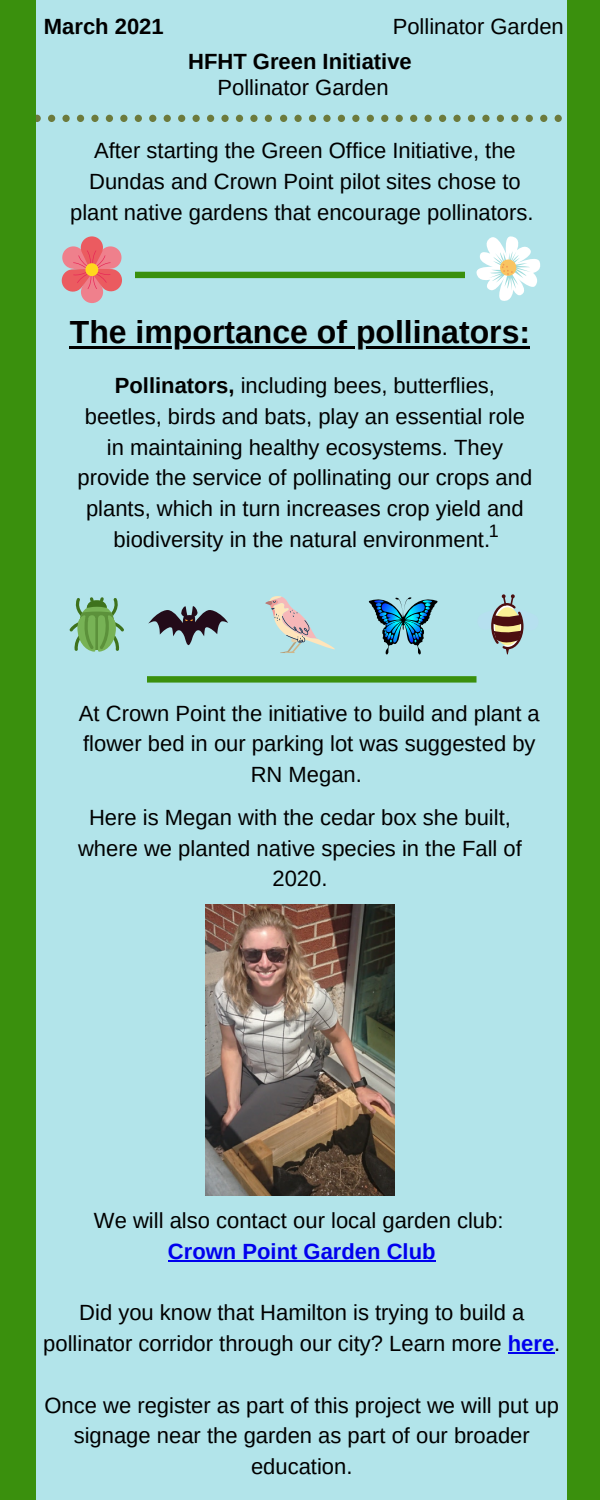
<style>
.page{position:relative;width:600px;height:1500px;background:#b2e4ea}
.page>*{position:absolute;margin:0;border:0;box-sizing:border-box;transform-origin:0 0}
.t1{font:700 32px "Arimo";color:#000}
.t2{font:22px/30.8px "Arimo";color:#000;text-align:center}
.t3{font:700 22px "Arimo";color:#000}
.t4{font:700 22px "Arimo";color:#00e}
.t5{font:18px "Arimo";color:#000}
.s1{font-weight:700}
.s2{font-weight:700;color:#00e}
</style>
<div class="page">
<svg style="left:36px;top:115px;width:236px;height:7px"></svg>
<svg style="left:280px;top:115px;width:288px;height:7px"></svg>
<div style="left:0;top:0;width:36px;height:1500px;background:#3a900d"></div>
<div style="left:568px;top:0;width:32px;height:1500px;background:#3a900d"></div>
<div style="left:135px;top:272px;width:330px;height:6px;background:#3a900d"></div>
<svg style="left:147px;top:676px;width:330px;height:7px"></svg>
<img style="left:206px;top:905px;width:188px;height:290px">
<hr style="left:168px;top:1260px;width:268px;height:2px;background:#00e">
<hr style="left:508px;top:1353px;width:46px;height:1px;background:#00e">
<svg style="left:477px;top:236px;width:63px;height:65px"></svg>
<svg style="left:61px;top:236px;width:61px;height:67px"></svg>
<svg style="left:491px;top:594px;width:33px;height:60px"></svg>
<svg style="left:368px;top:597px;width:70px;height:58px"></svg>
<svg style="left:265px;top:596px;width:70px;height:57px"></svg>
<svg style="left:69px;top:597px;width:55px;height:55px"></svg>
<svg style="left:148px;top:606px;width:80px;height:40px"></svg>
<hr style="left:70px;top:346px;width:460px;height:3px;background:#000">
<p class="t3" style="left:44px;top:14px;width:121px">March 2021</p>
<p class="t2" style="left:393px;top:11px;width:173px">Pollinator Garden</p>
<p class="t3" style="left:188px;top:49px;width:225px">HFHT Green Initiative</p>
<p class="t2" style="left:217px;top:72px;width:173px">Pollinator Garden</p>
<p class="t2" style="left:70px;top:135px;width:465px">After starting the Green Office Initiative, the<br>Dundas and Crown Point pilot sites chose to plant native gardens that encourage pollinators.</p>
<p class="t1" style="left:70px;top:314px;width:462px">The importance of pollinators:</p>
<p class="t2" style="left:78px;top:370px;width:456px"><span class="s1">Pollinators,</span> including bees, butterflies, beetles, birds and bats, play an essential role in maintaining healthy ecosystems. They provide the service of pollinating our crops and plants, which in turn increases crop yield and biodiversity in the natural environment.</p>
<p class="t5" style="left:489px;top:521px;width:12px">1</p>
<p class="t2" style="left:79px;top:698px;width:462px">At Crown Point the initiative to build and plant a flower bed in our parking lot was suggested by<br>RN Megan.</p>
<p class="t2" style="left:78px;top:802px;width:445px">Here is Megan with the cedar box she built, where we planted native species in the Fall of<br>2020.</p>
<p class="t2" style="left:94px;top:1205px;width:411px">We will also contact our local garden club:</p>
<p class="t4" style="left:168px;top:1239px;width:269px">Crown Point Garden Club</p>
<p class="t2" style="left:43px;top:1297px;width:519px">Did you know that Hamilton is trying to build a pollinator corridor through our city? Learn more <span class="s2">here</span>.</p>
<p class="t2" style="left:44px;top:1390px;width:516px">Once we register as part of this project we will put up signage near the garden as part of our broader education.</p>
</div>
